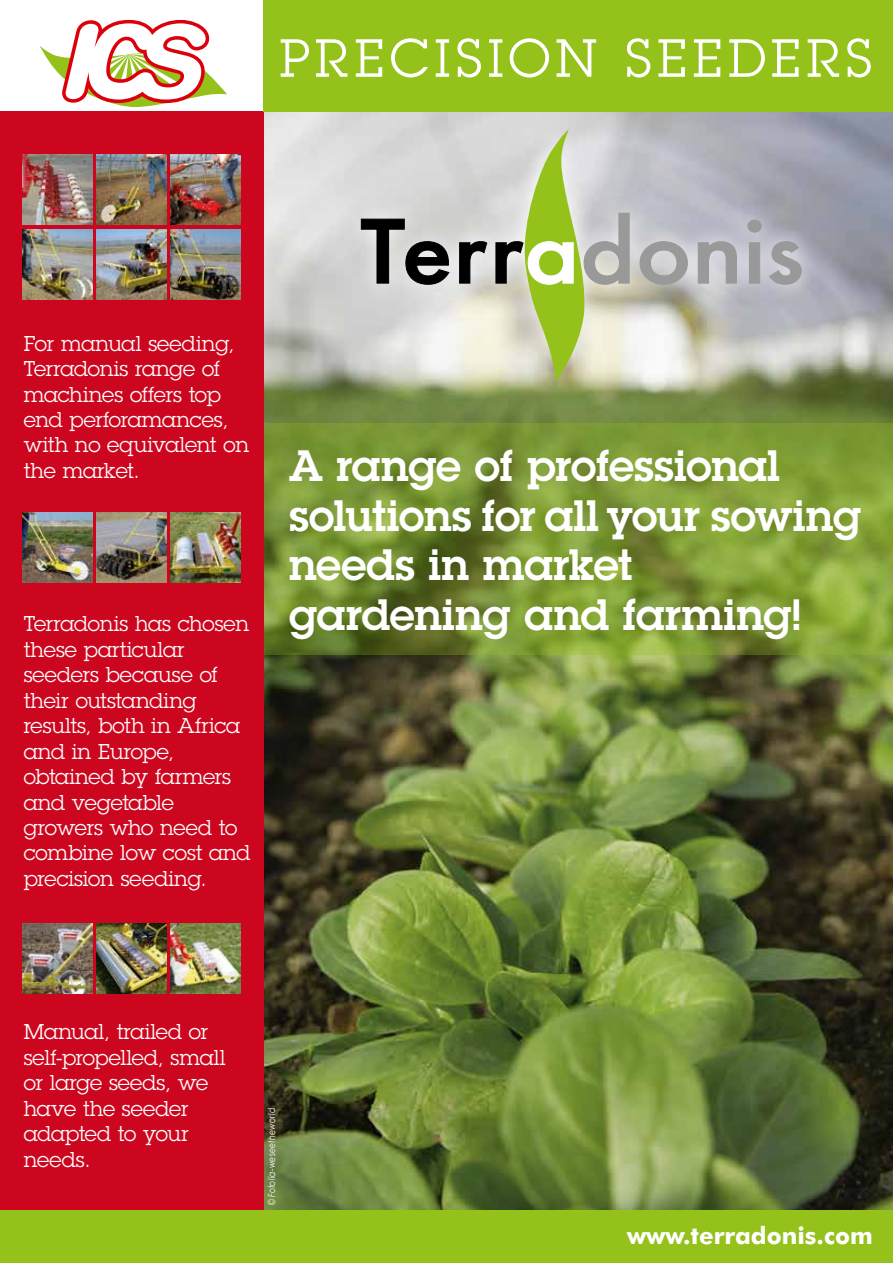
<style>
.page{position:relative;width:893px;height:1263px;background:#fff}
.page>*{position:absolute;margin:0;border:0;box-sizing:border-box;transform-origin:0 0}
.t1{font:52.5px "Lubalin Graph";letter-spacing:.11em;color:#fff}
.t2{font:600 42.9px/49.5px "Lubalin Graph";letter-spacing:-.005em;color:#fff}
.t3{font:700 24px "Futura BT";color:#fff}
.t4{font:21px/25.5px "Lubalin Graph";letter-spacing:-.005em;color:#fff}
.t5{font:italic 9.75px "Century Gothic";letter-spacing:.025em;color:#fff;scale:.8 1}
</style>
<div class="page">
<img style="left:264px;top:112px;width:629px;height:1098px">
<svg style="left:264px;top:423px;width:629px;height:232px"></svg>
<div style="left:0;top:112px;width:264px;height:1151px;background:#cd061f"></div>
<div style="left:264px;top:0;width:629px;height:112px;background:#94c11a"></div>
<div style="left:0;top:1210px;width:893px;height:53px;background:#94c11a"></div>
<svg style="left:40px;top:20px;width:187px;height:87px"></svg>
<svg style="left:341px;top:113px;width:480px;height:285px"></svg>
<svg style="left:361px;top:219px;width:89px;height:66px"></svg>
<svg style="left:459px;top:241px;width:28px;height:43px"></svg>
<svg style="left:495px;top:129px;width:135px;height:253px"></svg>
<svg style="left:640px;top:241px;width:48px;height:44px"></svg>
<svg style="left:698px;top:241px;width:39px;height:43px"></svg>
<svg style="left:747px;top:219px;width:15px;height:65px"></svg>
<svg style="left:769px;top:241px;width:33px;height:44px"></svg>
<img style="left:22px;top:512px;width:71px;height:70px">
<img style="left:96px;top:512px;width:70px;height:70px">
<img style="left:170px;top:512px;width:70px;height:70px">
<img style="left:22px;top:924px;width:71px;height:70px">
<img style="left:96px;top:924px;width:70px;height:70px">
<img style="left:170px;top:924px;width:70px;height:70px">
<img style="left:22px;top:154px;width:71px;height:70px">
<img style="left:96px;top:154px;width:70px;height:70px">
<img style="left:170px;top:154px;width:70px;height:70px">
<img style="left:96px;top:229px;width:70px;height:70px">
<img style="left:170px;top:229px;width:70px;height:70px">
<img style="left:22px;top:229px;width:71px;height:70px">
<h1 class="t1" style="left:279px;top:25px;width:594px">PRECISION SEEDERS</h1>
<p class="t4" style="left:24px;top:330px;width:227px">For manual seeding,<br>Terradonis range of machines offers top end perforamances, with no equivalent on the market.</p>
<p class="t4" style="left:24px;top:611px;width:228px">Terradonis has chosen these particular seeders because of their outstanding results, both in Africa and in Europe, obtained by farmers and vegetable growers who need to combine low cost and precision seeding.</p>
<h2 class="t2" style="left:289px;top:441px;width:574px">A range of professional solutions for all your sowing needs in market gardening and farming!</h2>
<p class="t4" style="left:24px;top:1018px;width:203px">Manual, trailed or self-propelled, small or large seeds, we have the seeder adapted to your needs.</p>
<p class="t5" style="left:266px;top:1205px;width:123px;rotate:-90deg">© Fotolia-weseetheworld</p>
<p class="t3" style="left:627px;top:1221px;width:247px">www.terradonis.com</p>
</div>
